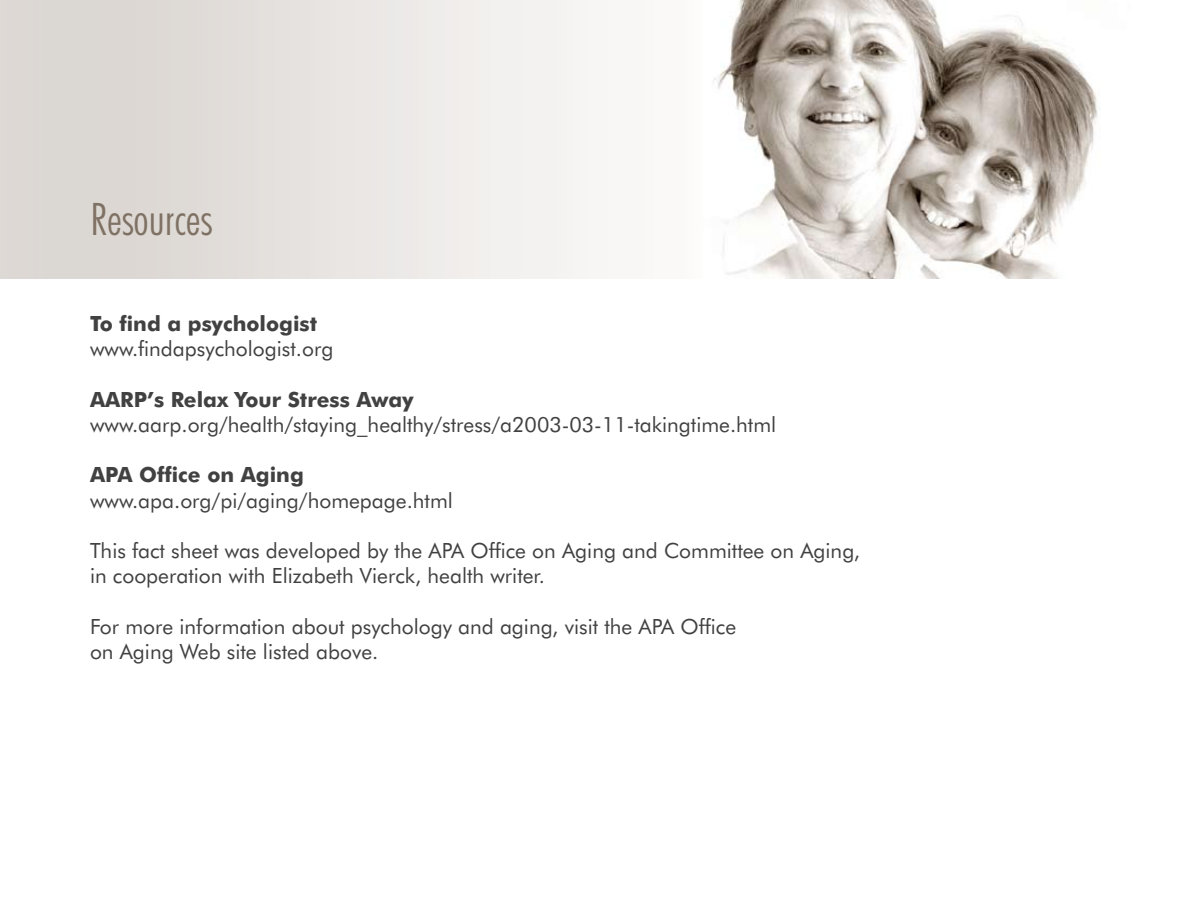
<style>
.page{position:relative;width:1188px;height:918px;background:#fff}
.page>*{position:absolute;margin:0;border:0;box-sizing:border-box;transform-origin:0 0}
.t1{font:300 condensed 45px "Futura BT";color:#7f7164}
.t2{font:21px/25.2px "Futura BT";color:#414142}
.t3{font:700 21px "Futura BT";color:#414142}
</style>
<div class="page">
<svg style="left:0;top:0;width:587px;height:279px"></svg>
<img style="left:714px;top:0;width:384px;height:279px">
<h1 class="t1" style="left:90px;top:191px;width:124px">Resources</h1>
<p class="t3" style="left:90px;top:311px;width:229px">To find a psychologist</p>
<p class="t2" style="left:90px;top:336px;width:245px">www.findapsychologist.org</p>
<p class="t3" style="left:90px;top:387px;width:325px">AARP’s Relax Your Stress Away</p>
<p class="t2" style="left:90px;top:412px;width:688px">www.aarp.org/health/staying_healthy/stress/a2003-03-11-takingtime.html</p>
<p class="t3" style="left:90px;top:462px;width:215px">APA Office on Aging</p>
<p class="t2" style="left:90px;top:487px;width:364px">www.apa.org/pi/aging/homepage.html</p>
<p class="t2" style="left:90px;top:538px;width:772px">This fact sheet was developed by the APA Office on Aging and Committee on Aging, in cooperation with Elizabeth Vierck, health writer.</p>
<p class="t2" style="left:90px;top:613px;width:648px">For more information about psychology and aging, visit the APA Office on Aging Web site listed above.</p>
</div>
